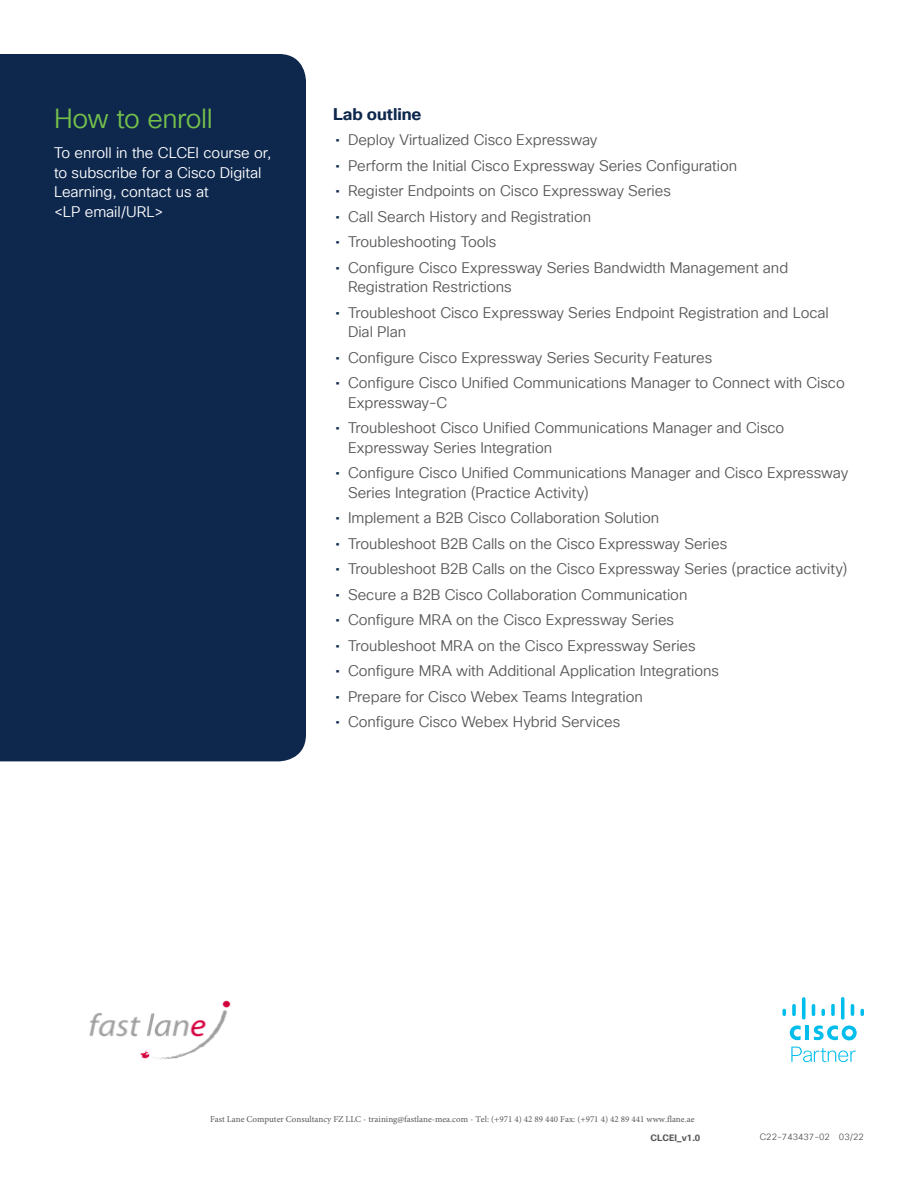
<style>
.page{position:relative;width:918px;height:1188px;background:#fff}
.page>*{position:absolute;margin:0;border:0;box-sizing:border-box;transform-origin:0 0}
.Subhead2_Green{font:27px "Cisco Sans TT Light";letter-spacing:-.02em;color:#74bf4b}
.Subhead3_Midnight_bl{font:700 16.5px "Cisco Sans TT";color:#0d274d}
.t1{font:15px/19.5px "Cisco Sans TT Light";letter-spacing:-.005em;color:#57585a}
.Body_White{font:15px/19.5px "Cisco Sans TT Light";letter-spacing:-.005em;color:#fff}
.Footer_white{font:9px "Minion Pro";color:#57585a}
.Footer_white-2{font:9px "Cisco Sans TT Light";color:#57585a}
.Footer_white-3{font:700 9px "Cisco Sans TT";color:#57585a}
.s1{font-family:"Cisco Sans TT";color:#0d274d}
</style>
<div class="page">
<div style="left:0;top:54px;width:306px;height:707px;background:#0d274d"></div>
<svg style="left:791px;top:1047px;width:65px;height:16px"></svg>
<hr style="left:806px;top:1026px;width:3px;height:14px;background:#00bdeb">
<svg style="left:814px;top:1025px;width:43px;height:16px"></svg>
<svg style="left:782px;top:997px;width:24px;height:43px"></svg>
<svg style="left:812px;top:1004px;width:3px;height:12px"></svg>
<svg style="left:821px;top:1009px;width:4px;height:7px"></svg>
<svg style="left:831px;top:1004px;width:4px;height:12px"></svg>
<svg style="left:841px;top:997px;width:4px;height:23px"></svg>
<svg style="left:851px;top:1004px;width:3px;height:12px"></svg>
<svg style="left:860px;top:1008px;width:4px;height:8px"></svg>
<img style="left:89px;top:1000px;width:142px;height:60px">
<p class="Subhead2_Green" style="left:54px;top:101px;width:160px">How to enroll</p>
<p class="Body_White" style="left:54px;top:144px;width:219px">To enroll in the CLCEI course or, to subscribe for a Cisco Digital<br>Learning, contact us at<br>&lt;LP email/URL&gt;</p>
<p class="Subhead3_Midnight_bl" style="left:333px;top:103px;width:90px">Lab outline</p>
<p class="t1" style="left:335px;top:131px;width:264px"><span class="s1">•</span> Deploy Virtualized Cisco Expressway</p>
<p class="t1" style="left:335px;top:156px;width:403px"><span class="s1">•</span> Perform the Initial Cisco Expressway Series Configuration</p>
<p class="t1" style="left:335px;top:182px;width:337px"><span class="s1">•</span> Register Endpoints on Cisco Expressway Series</p>
<p class="t1" style="left:335px;top:207px;width:257px"><span class="s1">•</span> Call Search History and Registration</p>
<p class="t1" style="left:335px;top:233px;width:163px"><span class="s1">•</span> Troubleshooting Tools</p>
<p class="t1" style="left:348px;top:258px;width:442px;text-indent:-13px"><span class="s1">•</span> Configure Cisco Expressway Series Bandwidth Management and<br>Registration Restrictions</p>
<p class="t1" style="left:348px;top:303px;width:482px;text-indent:-13px"><span class="s1">•</span> Troubleshoot Cisco Expressway Series Endpoint Registration and Local<br>Dial Plan</p>
<p class="t1" style="left:335px;top:348px;width:378px"><span class="s1">•</span> Configure Cisco Expressway Series Security Features</p>
<p class="t1" style="left:348px;top:374px;width:498px;text-indent:-13px"><span class="s1">•</span> Configure Cisco Unified Communications Manager to Connect with Cisco<br>Expressway-C</p>
<p class="t1" style="left:348px;top:419px;width:438px;text-indent:-13px"><span class="s1">•</span> Troubleshoot Cisco Unified Communications Manager and Cisco<br>Expressway Series Integration</p>
<p class="t1" style="left:348px;top:464px;width:502px;text-indent:-13px"><span class="s1">•</span> Configure Cisco Unified Communications Manager and Cisco Expressway<br>Series Integration (Practice Activity)</p>
<p class="t1" style="left:335px;top:509px;width:325px"><span class="s1">•</span> Implement a B2B Cisco Collaboration Solution</p>
<p class="t1" style="left:335px;top:534px;width:393px"><span class="s1">•</span> Troubleshoot B2B Calls on the Cisco Expressway Series</p>
<p class="t1" style="left:335px;top:560px;width:514px"><span class="s1">•</span> Troubleshoot B2B Calls on the Cisco Expressway Series (practice activity)</p>
<p class="t1" style="left:335px;top:585px;width:354px"><span class="s1">•</span> Secure a B2B Cisco Collaboration Communication</p>
<p class="t1" style="left:335px;top:611px;width:340px"><span class="s1">•</span> Configure MRA on the Cisco Expressway Series</p>
<p class="t1" style="left:335px;top:636px;width:362px"><span class="s1">•</span> Troubleshoot MRA on the Cisco Expressway Series</p>
<p class="t1" style="left:335px;top:662px;width:385px"><span class="s1">•</span> Configure MRA with Additional Application Integrations</p>
<p class="t1" style="left:335px;top:687px;width:309px"><span class="s1">•</span> Prepare for Cisco Webex Teams Integration</p>
<p class="t1" style="left:335px;top:713px;width:286px"><span class="s1">•</span> Configure Cisco Webex Hybrid Services</p>
<p class="Footer_white" style="left:210px;top:1113px;width:486px">Fast Lane Computer Consultancy FZ LLC - training@fastlane-mea.com - Tel: (+971 4) 42 89 440 Fax: (+971 4) 42 89 441 www.flane.ae</p>
<p class="Footer_white-3" style="left:650px;top:1132px;width:51px">CLCEI_v1.0</p>
<p class="Footer_white-2" style="left:760px;top:1131px;width:106px">C22-743437-02 03/22</p>
</div>
